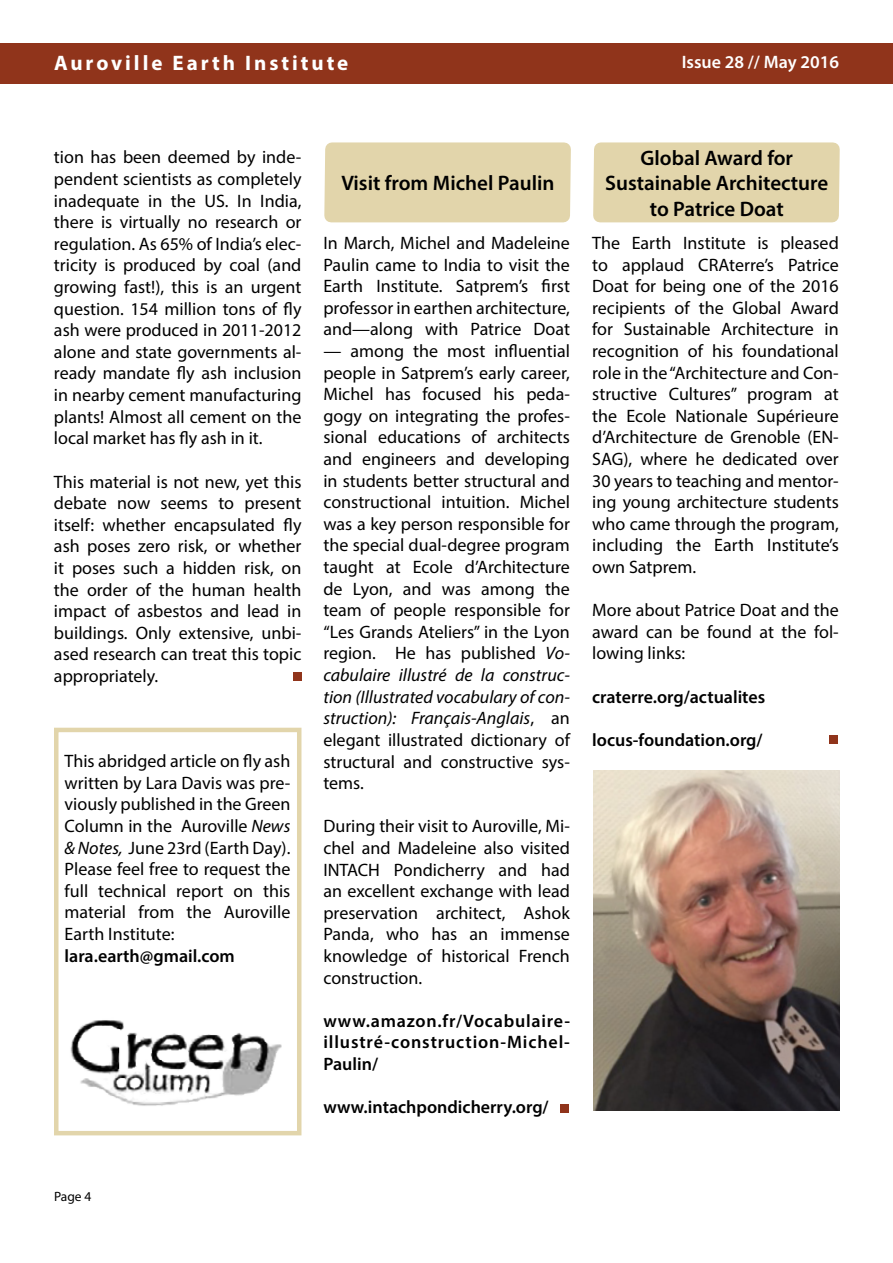
<style>
.page{position:relative;width:893px;height:1263px;background:#fff}
.page>*{position:absolute;margin:0;border:0;box-sizing:border-box;transform-origin:0 0}
.t1{font:600 21px/25.2px "Myriad Pro";color:#000;text-align:center}
.t2{font:700 21px "Myriad Pro";letter-spacing:.14em;color:#fff}
.t3{font:18px/21.6px "Myriad Pro";color:#000;text-align:justify}
.t4{font:600 18px/21.6px "Myriad Pro";color:#000;text-align:justify}
.t5{font:600 18px "Myriad Pro";color:#fff}
.t6{font:13.5px "Myriad Pro";color:#000}
.s1{font-style:italic}
</style>
<div class="page">
<div style="left:0;top:43px;width:893px;height:41px;background:#90341b"></div>
<div style="left:593px;top:142px;width:247px;height:81px;background:#e2d5ab"></div>
<div style="left:324px;top:142px;width:247px;height:81px;background:#e2d5ab"></div>
<img style="left:593px;top:771px;width:247px;height:339px">
<div style="left:829px;top:736px;width:9px;height:8px;background:#90341b"></div>
<img style="left:70px;top:1020px;width:212px;height:86px">
<div style="left:54px;top:728px;width:247px;height:407px;border:4px solid #e2d5ab"></div>
<div style="left:294px;top:672px;width:8px;height:8px;background:#90341b"></div>
<div style="left:561px;top:1104px;width:8px;height:9px;background:#90341b"></div>
<p class="t2" style="left:54px;top:49px;width:296px">Auroville Earth Institute</p>
<p class="t5" style="left:682px;top:50px;width:159px">Issue 28 // May 2016</p>
<p class="t3" style="left:54px;top:146px;width:249px">tion has been deemed by inde&shy;pendent scientists as completely inadequate in the US. In India, there is virtually no research or regulation. As 65% of India’s elec&shy;tricity is produced by coal (and growing fast!), this is an urgent question. 154 million tons of fly ash were produced in 2011-2012 alone and state governments al&shy;ready mandate fly ash inclusion in nearby cement manufacturing plants! Almost all cement on the local market has fly ash in it.</p>
<p class="t3" style="left:54px;top:470px;width:249px">This material is not new, yet this debate now seems to present itself: whether encapsulated fly ash poses zero risk, or whether it poses such a hidden risk, on the order of the human health impact of asbestos and lead in buildings. Only extensive, unbi&shy;ased research can treat this topic appropriately.</p>
<p class="t3" style="left:65px;top:750px;width:227px">This abridged article on fly ash written by Lara Davis was pre&shy;viously published in the Green Column in the Auroville <span class="s1">News &amp; Notes,</span> June 23rd (Earth Day).<br>Please feel free to request the full technical report on this material from the Auroville Earth Institute:</p>
<p class="t4" style="left:65px;top:944px;width:172px">lara.earth@gmail.com</p>
<p class="t1" style="left:341px;top:170px;width:215px">Visit from Michel Paulin</p>
<p class="t3" style="left:323px;top:232px;width:248px">In March, Michel and Madeleine Paulin came to India to visit the Earth Institute. Satprem’s first professor in earthen architecture, and—along with Patrice Doat</p>
<p class="t3" style="left:323px;top:340px;width:248px">— among the most influential people in Satprem’s early career, Michel has focused his peda&shy;gogy on integrating the profes&shy;sional educations of architects and engineers and developing in students better structural and constructional intuition. Michel was a key person responsible for the special dual-degree program taught at Ecole d’Architecture de Lyon, and was among the team of people responsible for “Les Grands Ateliers” in the Lyon region. He has published <span class="s1">Vo&shy;cabulaire illustré de la construc&shy;tion (Illustrated vocabulary of con&shy;struction): Français-Anglais</span>, an elegant illustrated dictionary of structural and constructive sys&shy;tems.</p>
<p class="t3" style="left:323px;top:815px;width:248px">During their visit to Auroville, Mi&shy;chel and Madeleine also visited INTACH Pondicherry and had an excellent exchange with lead preservation architect, Ashok Panda, who has an immense knowledge of historical French construction.</p>
<p class="t4" style="left:323px;top:1009px;width:248px">www.amazon.fr/Vocabulaire&shy;illustré-construction-Michel-Paulin/</p>
<p class="t4" style="left:323px;top:1096px;width:227px">www.intachpondicherry.org/</p>
<p class="t1" style="left:605px;top:145px;width:225px">Global Award for<br>Sustainable Architecture to Patrice Doat</p>
<p class="t3" style="left:592px;top:232px;width:248px">The Earth Institute is pleased to applaud CRAterre’s Patrice Doat for being one of the 2016 recipients of the Global Award for Sustainable Architecture in recognition of his foundational role in the “Architecture and Con&shy;structive Cultures” program at the Ecole Nationale Supérieure d’Architecture de Grenoble (EN-SAG), where he dedicated over 30 years to teaching and mentor&shy;ing young architecture students who came through the program, including the Earth Institute’s own Satprem.</p>
<p class="t3" style="left:592px;top:599px;width:248px">More about Patrice Doat and the award can be found at the fol&shy;lowing links:</p>
<p class="t4" style="left:592px;top:685px;width:175px">craterre.org/actualites</p>
<p class="t4" style="left:592px;top:729px;width:172px">locus-foundation.org/</p>
<p class="t6" style="left:54px;top:1188px;width:39px">Page 4</p>
</div>
